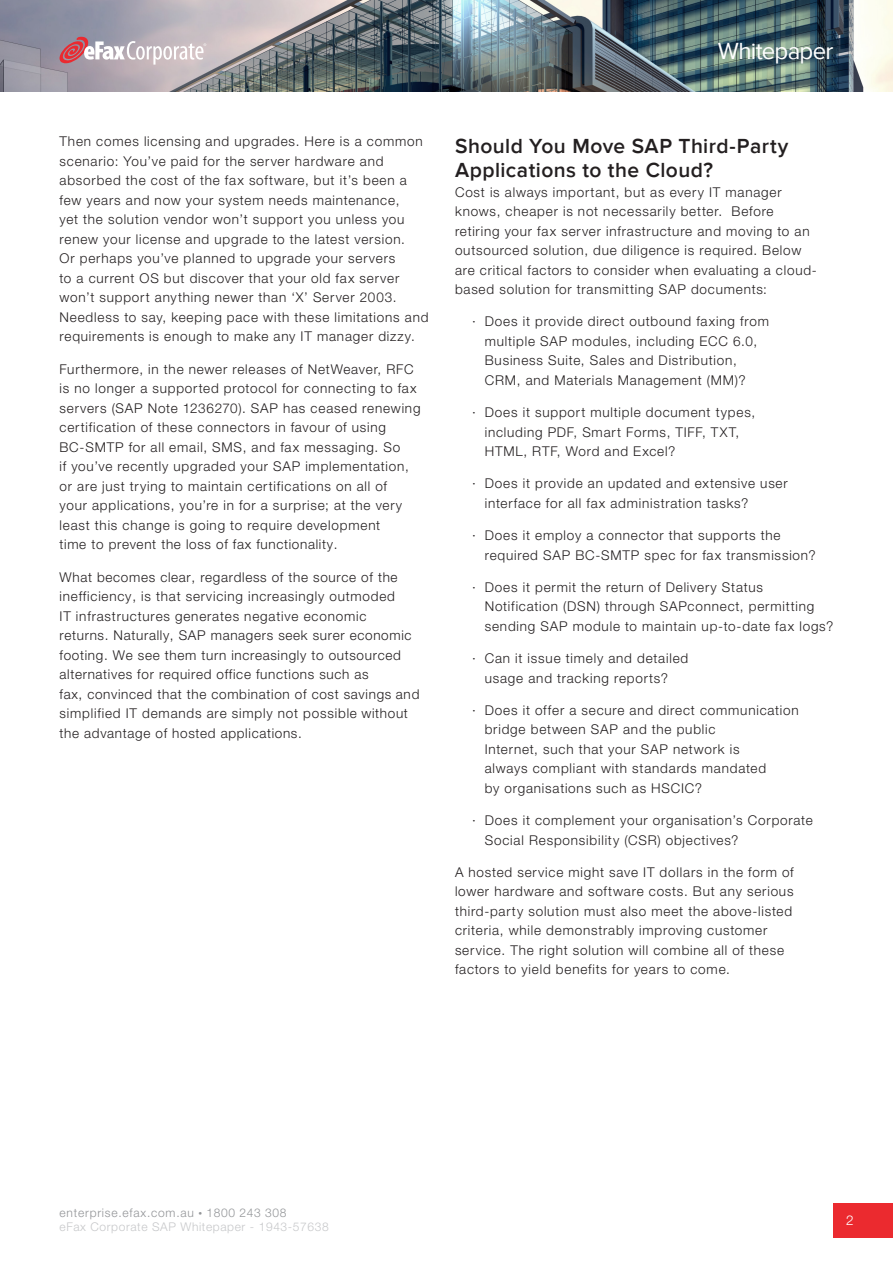
<style>
.page{position:relative;width:893px;height:1263px;background:#fff}
.page>*{position:absolute;margin:0;border:0;box-sizing:border-box;transform-origin:0 0}
.t1{font:24px "Proxima Nova";letter-spacing:-.03em;color:#fff}
.Subheading_Black{font:600 21px/24px "Proxima Nova";letter-spacing:.02em;color:#231f20}
.t2{font:300 13.5px/19.5px "Helvetica Neue LT Std";letter-spacing:.06em;color:#231f20}
.t3{font:300 13.5px "Helvetica Neue LT Std";color:#fff}
.t4{font:300 12px/14.1px "Helvetica Neue LT Std";letter-spacing:.05em;color:#c7c8ca}
.s1{color:#939598}
.s2{font-size:7.5px;color:#939598}
</style>
<div class="page">
<img style="left:0;top:0;width:893px;height:92px">
<svg style="left:60px;top:37px;width:146px;height:28px"></svg>
<div style="left:833px;top:1203px;width:60px;height:34px;background:#eb2a2f"></div>
<h1 class="t1" style="left:718px;top:36px;width:117px">Whitepaper</h1>
<p class="t2" style="left:60px;top:132px;width:370px">Then comes licensing and upgrades. Here is a common scenario: You’ve paid for the server hardware and absorbed the cost of the fax software, but it’s been a few years and now your system needs maintenance,<br>yet the solution vendor won’t support you unless you renew your license and upgrade to the latest version.<br>Or perhaps you’ve planned to upgrade your servers<br>to a current OS but discover that your old fax server won’t support anything newer than ‘X’ Server 2003.<br>Needless to say, keeping pace with these limitations and requirements is enough to make any IT manager dizzy.</p>
<p class="t2" style="left:60px;top:359px;width:362px">Furthermore, in the newer releases of NetWeaver, RFC is no longer a supported protocol for connecting to fax servers (SAP Note 1236270). SAP has ceased renewing certification of these connectors in favour of using BC-SMTP for all email, SMS, and fax messaging. So<br>if you’ve recently upgraded your SAP implementation, or are just trying to maintain certifications on all of<br>your applications, you’re in for a surprise; at the very least this change is going to require development<br>time to prevent the loss of fax functionality.</p>
<p class="t2" style="left:60px;top:567px;width:361px">What becomes clear, regardless of the source of the inefficiency, is that servicing increasingly outmoded<br>IT infrastructures generates negative economic<br>returns. Naturally, SAP managers seek surer economic footing. We see them turn increasingly to outsourced alternatives for required office functions such as<br>fax, convinced that the combination of cost savings and simplified IT demands are simply not possible without the advantage of hosted applications.</p>
<p class="Subheading_Black" style="left:455px;top:134px;width:335px">Should You Move SAP Third-Party<br>Applications to the Cloud?</p>
<p class="t2" style="left:455px;top:182px;width:363px">Cost is always important, but as every IT manager knows, cheaper is not necessarily better. Before retiring your fax server infrastructure and moving to an outsourced solution, due diligence is required. Below are critical factors to consider when evaluating a cloud&shy;based solution for transmitting SAP documents:</p>
<p class="t2" style="left:485px;top:311px;width:286px;text-indent:-13px">∙ Does it provide direct outbound faxing from multiple SAP modules, including ECC 6.0, Business Suite, Sales and Distribution, CRM, and Materials Management (MM)?</p>
<p class="t2" style="left:485px;top:402px;width:272px;text-indent:-13px">∙ Does it support multiple document types, including PDF, Smart Forms, TIFF, TXT,<br>HTML, RTF, Word and Excel?</p>
<p class="t2" style="left:485px;top:474px;width:305px;text-indent:-13px">∙ Does it provide an updated and extensive user interface for all fax administration tasks?</p>
<p class="t2" style="left:485px;top:525px;width:332px;text-indent:-13px">∙ Does it employ a connector that supports the required SAP BC-SMTP spec for fax transmission?</p>
<p class="t2" style="left:485px;top:577px;width:350px;text-indent:-13px">∙ Does it permit the return of Delivery Status<br>Notification (DSN) through SAPconnect, permitting sending SAP module to maintain up-to-date fax logs?</p>
<p class="t2" style="left:472px;top:648px;width:218px;text-align:center">∙ Can it issue timely and detailed usage and tracking reports?</p>
<p class="t2" style="left:485px;top:700px;width:316px;text-indent:-13px">∙ Does it offer a secure and direct communication bridge between SAP and the public<br>Internet, such that your SAP network is<br>always compliant with standards mandated<br>by organisations such as HSCIC?</p>
<p class="t2" style="left:485px;top:810px;width:329px;text-indent:-13px">∙ Does it complement your organisation’s Corporate<br>Social Responsibility (CSR) objectives?</p>
<p class="t2" style="left:455px;top:862px;width:340px">A hosted service might save IT dollars in the form of lower hardware and software costs. But any serious third-party solution must also meet the above-listed criteria, while demonstrably improving customer service. The right solution will combine all of these factors to yield benefits for years to come.</p>
<p class="t4" style="left:60px;top:1206px;width:271px"><span class="s1">enterprise.efax.com.au</span> <span class="s2">•</span> <span class="s1">1800 243 308<br></span>eFax Corporate SAP Whitepaper - 1943-57638</p>
<p class="t3" style="left:846px;top:1212px;width:9px">2</p>
</div>
